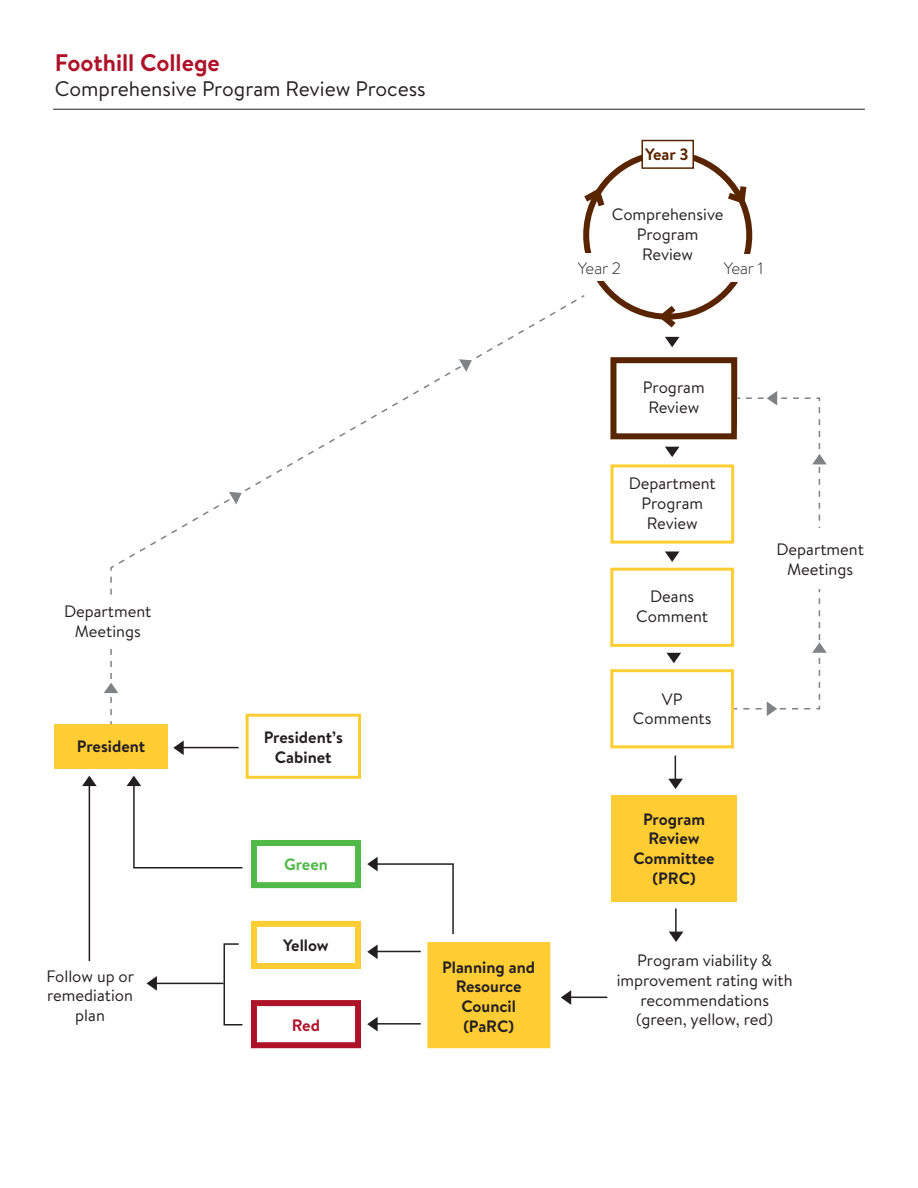
<style>
.page{position:relative;width:918px;height:1188px;background:#fff}
.page>*{position:absolute;margin:0;border:0;box-sizing:border-box;transform-origin:0 0}
.t1{font:700 24px "Brandon Text";color:#ae1229}
.t2{font:21px "Brandon Text";color:#231f20}
.t3{font:16.5px/19.8px "Brandon Text";color:#231f20;text-align:center}
.t4{font:700 16.5px/19.8px "Brandon Text";color:#231f20;text-align:center}
.t5{font:300 16.5px "Brandon Text";color:#231f20}
.t6{font:700 16.5px "Brandon Text";color:#582500}
.t7{font:700 16.5px "Brandon Text";letter-spacing:-.005em;color:#51b948}
.t8{font:700 16.5px "Brandon Text";color:#ae1229}
</style>
<div class="page">
<div style="left:611px;top:795px;width:126px;height:107px;background:#fecd33"></div>
<div style="left:427px;top:942px;width:123px;height:106px;background:#fecd33"></div>
<div style="left:54px;top:724px;width:113px;height:44px;background:#fecd33"></div>
<div style="left:583px;top:151px;width:169px;height:169px;border:6px solid #582500;border-radius:50%"></div>
<div style="left:724px;top:254px;width:33px;height:28px;background:#fff"></div>
<div style="left:578px;top:254px;width:33px;height:27px;background:#fff"></div>
<div style="left:641px;top:140px;width:53px;height:29px;background:#fff;border:2px solid #582500"></div>
<svg style="left:723px;top:180px;width:25px;height:28px"></svg>
<svg style="left:584px;top:184px;width:24px;height:29px"></svg>
<div style="left:251px;top:840px;width:110px;height:48px;border:6px solid #51b948"></div>
<div style="left:251px;top:921px;width:110px;height:48px;border:6px solid #fecd33"></div>
<div style="left:251px;top:1000px;width:110px;height:48px;border:6px solid #ae1229"></div>
<svg style="left:173px;top:740px;width:11px;height:15px"></svg>
<svg style="left:147px;top:976px;width:10px;height:15px"></svg>
<svg style="left:223px;top:943px;width:20px;height:83px"></svg>
<hr style="left:156px;top:983px;width:68px;height:1px;background:#231f20">
<hr style="left:179px;top:747px;width:60px;height:1px;background:#231f20">
<hr style="left:53px;top:109px;width:812px;height:1px;background:#231f20">
<div style="left:246px;top:714px;width:115px;height:65px;border:3px solid #fecd33"></div>
<div style="left:610px;top:357px;width:127px;height:82px;border:6px solid #582500"></div>
<div style="left:610px;top:464px;width:124px;height:80px;border:3px solid #fecd33"></div>
<div style="left:610px;top:568px;width:124px;height:79px;border:3px solid #fecd33"></div>
<div style="left:610px;top:669px;width:124px;height:79px;border:3px solid #fecd33"></div>
<svg style="left:665px;top:447px;width:15px;height:10px"></svg>
<svg style="left:665px;top:551px;width:15px;height:11px"></svg>
<svg style="left:667px;top:653px;width:14px;height:10px"></svg>
<svg style="left:733px;top:391px;width:94px;height:325px"></svg>
<svg style="left:668px;top:756px;width:15px;height:33px"></svg>
<svg style="left:669px;top:932px;width:14px;height:10px"></svg>
<hr style="left:675px;top:908px;width:2px;height:28px;background:#231f20">
<svg style="left:561px;top:990px;width:10px;height:15px"></svg>
<hr style="left:567px;top:997px;width:40px;height:1px;background:#231f20">
<svg style="left:110px;top:295px;width:475px;height:431px"></svg>
<div style="left:78px;top:597px;width:69px;height:48px;background:#fff"></div>
<svg style="left:104px;top:574px;width:14px;height:141px"></svg>
<svg style="left:229px;top:492px;width:13px;height:12px"></svg>
<svg style="left:459px;top:359px;width:13px;height:13px"></svg>
<hr style="left:89px;top:781px;width:1px;height:180px;background:#231f20">
<svg style="left:82px;top:776px;width:15px;height:10px"></svg>
<svg style="left:127px;top:776px;width:116px;height:93px"></svg>
<hr style="left:370px;top:951px;width:51px;height:1px;background:#231f20">
<svg style="left:367px;top:945px;width:11px;height:14px"></svg>
<hr style="left:370px;top:1023px;width:51px;height:2px;background:#231f20">
<svg style="left:367px;top:1017px;width:11px;height:14px"></svg>
<svg style="left:367px;top:857px;width:87px;height:77px"></svg>
<svg style="left:654px;top:305px;width:28px;height:42px"></svg>
<p class="t1" style="left:55px;top:46px;width:166px">Foothill College</p>
<p class="t2" style="left:55px;top:74px;width:372px">Comprehensive Program Review Process</p>
<p class="t3" style="left:64px;top:601px;width:89px">Department<br>Meetings</p>
<p class="t4" style="left:77px;top:736px;width:70px">President</p>
<p class="t3" style="left:46px;top:966px;width:89px">Follow up or</p>
<p class="t3" style="left:47px;top:985px;width:87px">remediation</p>
<p class="t3" style="left:75px;top:1005px;width:31px">plan</p>
<p class="t4" style="left:264px;top:727px;width:81px">President’s<br>Cabinet</p>
<p class="t7" style="left:284px;top:853px;width:45px">Green</p>
<p class="t4" style="left:283px;top:935px;width:47px">Yellow</p>
<p class="t8" style="left:292px;top:1014px;width:30px">Red</p>
<p class="t4" style="left:442px;top:957px;width:95px">Planning and<br>Resource<br>Council (PaRC)</p>
<p class="t6" style="left:645px;top:142px;width:45px">Year 3</p>
<p class="t3" style="left:612px;top:204px;width:113px">Comprehensive<br>Program</p>
<p class="t3" style="left:642px;top:244px;width:52px">Review</p>
<p class="t5" style="left:578px;top:257px;width:45px">Year 2</p>
<p class="t5" style="left:724px;top:257px;width:41px">Year 1</p>
<p class="t3" style="left:643px;top:377px;width:63px">Program</p>
<p class="t3" style="left:648px;top:397px;width:52px">Review</p>
<p class="t3" style="left:629px;top:473px;width:89px">Department<br>Program</p>
<p class="t3" style="left:647px;top:513px;width:52px">Review</p>
<p class="t3" style="left:636px;top:586px;width:73px">Deans<br>Comment</p>
<p class="t3" style="left:662px;top:688px;width:22px">VP</p>
<p class="t3" style="left:633px;top:708px;width:80px">Comments</p>
<p class="t4" style="left:633px;top:809px;width:83px">Program<br>Review<br>Committee (PRC)</p>
<p class="t3" style="left:777px;top:539px;width:89px">Department<br>Meetings</p>
<p class="t3" style="left:617px;top:950px;width:178px">Program viability &amp; improvement rating with recommendations</p>
<p class="t3" style="left:636px;top:1009px;width:138px">(green, yellow, red)</p>
</div>
